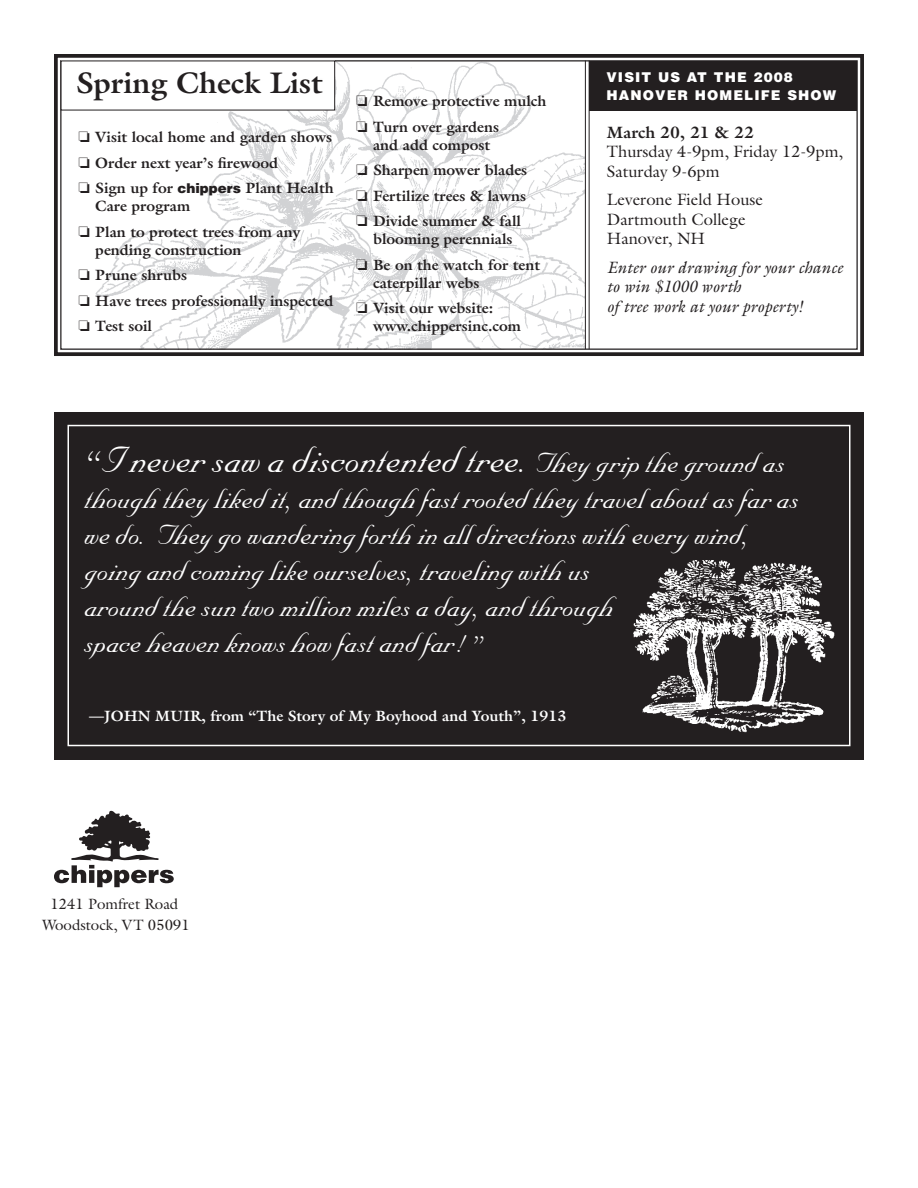
<style>
.page{position:relative;width:918px;height:1188px;background:#fff}
.page>*{position:absolute;margin:0;border:0;box-sizing:border-box;transform-origin:0 0}
.t1{font:43.5px "Nuptial Script";color:#fff}
.t2{font:33px/36px "Nuptial Script";color:#fff}
.t3{font:700 30px "Galliard";color:#231f20}
.t4{font:16.5px/19.5px "Galliard";color:#231f20}
.t5{font:italic 16.5px/19.5px "Galliard";color:#231f20}
.t6{font:700 16.5px "Galliard";color:#231f20}
.t7{font:700 15px/25.5px "Galliard";color:#231f20}
.t8{font:700 15px "Galliard";color:#fff}
.t9{font:15px/21px "Galliard";color:#231f20;text-align:center}
.t10{font:900 13.5px/18px "Helvetica";letter-spacing:.085em;color:#fff}
.s1{font-family:"Helvetica";font-weight:900;font-size:13.5px}
.s2{font-size:33px}
</style>
<div class="page">
<svg style="left:54px;top:54px;width:810px;height:302px"></svg>
<svg style="left:54px;top:811px;width:120px;height:76px"></svg>
<div style="left:54px;top:412px;width:810px;height:348px;background:#231f20"></div>
<div style="left:68px;top:425px;width:782px;height:321px;border:2px solid #fff"></div>
<div style="left:61px;top:61px;width:274px;height:49px;background:#fff"></div>
<div style="left:589px;top:61px;width:267px;height:50px;background:#231f20"></div>
<hr style="left:589px;top:61px;width:1px;height:288px;background:#231f20">
<hr style="left:585px;top:61px;width:1px;height:288px;background:#231f20">
<img style="left:633px;top:561px;width:202px;height:172px">
<h3 class="t3" style="left:76px;top:63px;width:248px">Spring Check List</h3>
<p class="t10" style="left:606px;top:68px;width:232px">VISIT US AT THE 2008<br>HANOVER HOMELIFE SHOW</p>
<p class="t6" style="left:607px;top:121px;width:149px">March 20, 21 &amp; 22</p>
<p class="t4" style="left:607px;top:141px;width:238px">Thursday 4-9pm, Friday 12-9pm,<br>Saturday 9-6pm</p>
<p class="t4" style="left:607px;top:189px;width:158px">Leverone Field House<br>Dartmouth College<br>Hanover, NH</p>
<p class="t5" style="left:607px;top:257px;width:238px">Enter our drawing for your chance to win $1000 worth<br>of tree work at your property!</p>
<p class="t7" style="left:356px;top:88px;width:192px">❏ Remove protective mulch ❏ Turn over gardens</p>
<p class="t7" style="left:356px;top:132px;width:173px;text-indent:17px">and add compost<br>❏ Sharpen mower blades ❏ Fertilize trees &amp; lawns ❏ Divide summer &amp; fall</p>
<p class="t7" style="left:356px;top:226px;width:185px;text-indent:17px">blooming perennials<br>❏ Be on the watch for tent</p>
<p class="t7" style="left:356px;top:270px;width:138px;text-align:center">caterpillar webs<br>❏ Visit our website:</p>
<p class="t7" style="left:373px;top:313px;width:149px">www.chippersinc.com</p>
<p class="t7" style="left:78px;top:124px;width:257px">❏ Visit local home and garden shows ❏ Order next year’s firewood<br>❏ Sign up for <span class="s1">chippers</span> Plant Health</p>
<p class="t7" style="left:78px;top:193px;width:223px;text-indent:17px">Care program<br>❏ Plan to protect trees from any</p>
<p class="t7" style="left:78px;top:237px;width:256px;text-indent:17px">pending construction<br>❏ Prune shrubs<br>❏ Have trees professionally inspected ❏ Test soil</p>
<h1 class="t1" style="left:85px;top:435px;width:702px">“I never saw a discontented tree. <span class="s2">They grip the ground as</span></h1>
<p class="t2" style="left:85px;top:481px;width:716px">though they liked it, and though fast rooted they travel about as far as we do. They go wandering forth in all directions with every wind, going and coming like ourselves, traveling with us<br>around the sun two million miles a day, and through<br>space heaven knows how fast and far! ”</p>
<p class="t8" style="left:89px;top:706px;width:479px">—JOHN MUIR, from “The Story of My Boyhood and Youth”, 1913</p>
<p class="t9" style="left:42px;top:893px;width:149px">1241 Pomfret Road<br>Woodstock, VT 05091</p>
</div>
